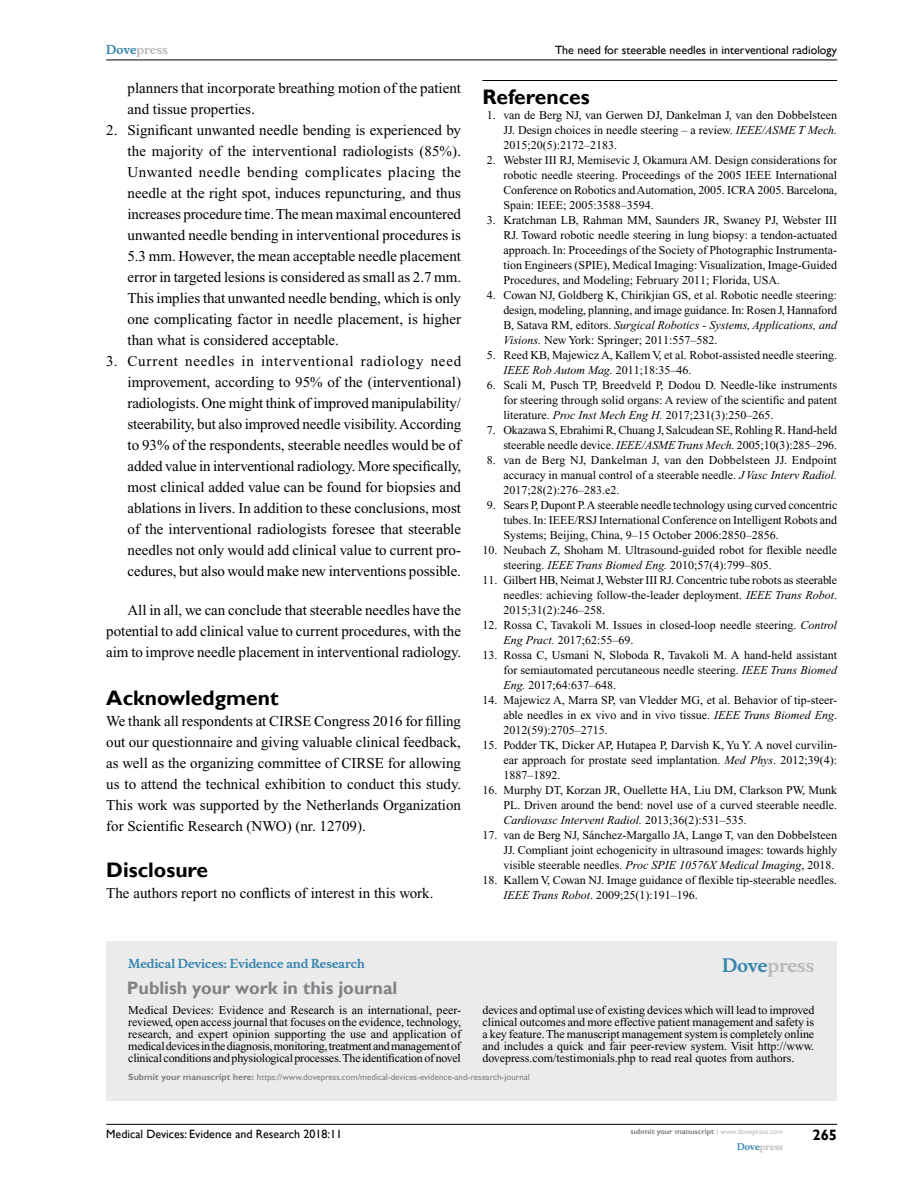
<style>
.page{position:relative;width:918px;height:1188px;background:#fff}
.page>*{position:absolute;margin:0;border:0;box-sizing:border-box;transform-origin:0 0}
.t1{font:700 21px "Gill Sans";color:#000}
.t2{font:700 18px "Gill Sans";color:#808285}
.t3{font:700 18px "Musee";color:#b8babc}
.t4{font:15px/21px "Times New Roman";color:#000;text-align:justify}
.t5{font:700 15px "Gill Sans";color:#000}
.t6{font:12px/15px "Times New Roman";color:#000;text-align:justify}
.t7{font:12px "Gill Sans";color:#000}
.t8{font:700 12px "Musee";color:#3785ad}
.t9{font:700 12px "Musee";color:#b8babc}
.t10{font:9px "Gill Sans";color:#808285}
.t11{font:700 9px "Musee";color:#b8babc}
.t12{font:700 7.5px "Gill Sans";color:#808285}
.s1{color:#3785ad}
.s2{font-style:italic}
.s3{font-weight:700}
.s4{font-weight:400;color:#b8babc}
</style>
<div class="page">
<div style="left:106px;top:941px;width:731px;height:159px;background:#ebebec"></div>
<hr style="left:106px;top:1124px;width:731px;height:1px;background:#000">
<hr style="left:106px;top:60px;width:731px;height:1px;background:#000">
<hr style="left:482px;top:80px;width:355px;height:1px;background:#000">
<p class="t9" style="left:106px;top:43px;width:63px"><span class="s1">Dove</span>press</p>
<p class="t4" style="left:128px;top:77px;width:335px">planners that incorporate breathing motion of the patient and tissue properties.</p>
<p class="t4" style="left:128px;top:119px;width:335px;text-indent:-21px">2. Significant unwanted needle bending is experienced by the majority of the interventional radiologists (85%).<br>Unwanted needle bending complicates placing the needle at the right spot, induces repuncturing, and thus increases procedure time. The mean maximal encountered unwanted needle bending in interventional procedures is 5.3 mm. However, the mean acceptable needle placement error in targeted lesions is considered as small as 2.7 mm.<br>This implies that unwanted needle bending, which is only one complicating factor in needle placement, is higher than what is considered acceptable.</p>
<p class="t4" style="left:128px;top:350px;width:335px;text-indent:-21px">3. Current needles in interventional radiology need improvement, according to 95% of the (interventional) radiologists. One might think of improved manipulability/ steerability, but also improved needle visibility. According to 93% of the respondents, steerable needles would be of added value in interventional radiology. More specifically, most clinical added value can be found for biopsies and ablations in livers. In addition to these conclusions, most of the interventional radiologists foresee that steerable needles not only would add clinical value to current pro&shy;cedures, but also would make new interventions possible.</p>
<p class="t4" style="left:106px;top:599px;width:356px;text-indent:21px">All in all, we can conclude that steerable needles have the potential to add clinical value to current procedures, with the aim to improve needle placement in interventional radiology.</p>
<h1 class="t1" style="left:106px;top:685px;width:174px">Acknowledgment</h1>
<p class="t4" style="left:106px;top:710px;width:356px">We thank all respondents at CIRSE Congress 2016 for filling out our questionnaire and giving valuable clinical feedback, as well as the organizing committee of CIRSE for allowing us to attend the technical exhibition to conduct this study.<br>This work was supported by the Netherlands Organization for Scientific Research (NWO) (nr. 12709).</p>
<h1 class="t1" style="left:106px;top:857px;width:103px">Disclosure</h1>
<p class="t4" style="left:106px;top:883px;width:329px">The authors report no conflicts of interest in this work.</p>
<p class="t7" style="left:555px;top:43px;width:284px">The need for steerable needles in interventional radiology</p>
<h1 class="t1" style="left:482px;top:84px;width:109px">References</h1>
<p class="t6" style="left:503px;top:107px;width:335px;text-indent:-16px">1. van de Berg NJ, van Gerwen DJ, Dankelman J, van den Dobbelsteen JJ. Design choices in needle steering – a review. <span class="s2">IEEE/ASME T Mech.<br></span>2015;20(5):2172–2183.</p>
<p class="t6" style="left:503px;top:152px;width:335px;text-indent:-16px">2. Webster III RJ, Memisevic J, Okamura AM. Design considerations for robotic needle steering. Proceedings of the 2005 IEEE International Conference on Robotics and Automation, 2005. ICRA 2005. Barcelona, Spain: IEEE; 2005:3588–3594.</p>
<p class="t6" style="left:503px;top:212px;width:335px;text-indent:-16px">3. Kratchman LB, Rahman MM, Saunders JR, Swaney PJ, Webster III RJ. Toward robotic needle steering in lung biopsy: a tendon-actuated approach. In: Proceedings of the Society of Photographic Instrumenta&shy;tion Engineers (SPIE), Medical Imaging: Visualization, Image-Guided Procedures, and Modeling; February 2011; Florida, USA.</p>
<p class="t6" style="left:503px;top:287px;width:335px;text-indent:-16px">4. Cowan NJ, Goldberg K, Chirikjian GS, et al. Robotic needle steering: design, modeling, planning, and image guidance. In: Rosen J, Hannaford B, Satava RM, editors. <span class="s2">Surgical Robotics - Systems, Applications, and Visions.</span> New York: Springer; 2011:557–582.</p>
<p class="t6" style="left:503px;top:347px;width:335px;text-indent:-16px">5. Reed KB, Majewicz A, Kallem V, et al. Robot-assisted needle steering.<br><span class="s2">IEEE Rob Autom Mag.</span> 2011;18:35–46.</p>
<p class="t6" style="left:503px;top:377px;width:335px;text-indent:-16px">6. Scali M, Pusch TP, Breedveld P, Dodou D. Needle-like instruments for steering through solid organs: A review of the scientific and patent literature. <span class="s2">Proc Inst Mech Eng H.</span> 2017;231(3):250–265.</p>
<p class="t6" style="left:487px;top:422px;width:352px;text-align:right">7. Okazawa S, Ebrahimi R, Chuang J, Salcudean SE, Rohling R. Hand-held steerable needle device. <span class="s2">IEEE/ASME Trans Mech.</span> 2005;10(3):285–296.</p>
<p class="t6" style="left:503px;top:452px;width:335px;text-indent:-16px">8. van de Berg NJ, Dankelman J, van den Dobbelsteen JJ. Endpoint accuracy in manual control of a steerable needle. <span class="s2">J Vasc Interv Radiol.<br></span>2017;28(2):276–283.e2.</p>
<p class="t6" style="left:503px;top:497px;width:336px;text-indent:-16px">9. Sears P, Dupont P. A steerable needle technology using curved concentric tubes. In: IEEE/RSJ International Conference on Intelligent Robots and Systems; Beijing, China, 9–15 October 2006:2850–2856.</p>
<p class="t6" style="left:503px;top:542px;width:335px;text-indent:-21px">10. Neubach Z, Shoham M. Ultrasound-guided robot for flexible needle steering. <span class="s2">IEEE Trans Biomed Eng.</span> 2010;57(4):799–805.</p>
<p class="t6" style="left:503px;top:572px;width:335px;text-indent:-21px">11. Gilbert HB, Neimat J, Webster III RJ. Concentric tube robots as steerable needles: achieving follow-the-leader deployment. <span class="s2">IEEE Trans Robot</span>.<br>2015;31(2):246–258.</p>
<p class="t6" style="left:503px;top:617px;width:335px;text-indent:-21px">12. Rossa C, Tavakoli M. Issues in closed-loop needle steering. <span class="s2">Control<br>Eng Pract.</span> 2017;62:55–69.</p>
<p class="t6" style="left:503px;top:647px;width:335px;text-indent:-21px">13. Rossa C, Usmani N, Sloboda R, Tavakoli M. A hand-held assistant for semiautomated percutaneous needle steering. <span class="s2">IEEE Trans Biomed Eng.</span> 2017;64:637–648.</p>
<p class="t6" style="left:503px;top:692px;width:335px;text-indent:-21px">14. Majewicz A, Marra SP, van Vledder MG, et al. Behavior of tip-steer&shy;able needles in ex vivo and in vivo tissue. <span class="s2">IEEE Trans Biomed Eng</span>.<br>2012(59):2705–2715.</p>
<p class="t6" style="left:503px;top:737px;width:335px;text-indent:-21px">15. Podder TK, Dicker AP, Hutapea P, Darvish K, Yu Y. A novel curvilin&shy;ear approach for prostate seed implantation. <span class="s2">Med Phys</span>. 2012;39(4):<br>1887–1892.</p>
<p class="t6" style="left:503px;top:782px;width:335px;text-indent:-21px">16. Murphy DT, Korzan JR, Ouellette HA, Liu DM, Clarkson PW, Munk PL. Driven around the bend: novel use of a curved steerable needle.<br><span class="s2">Cardiovasc Intervent Radiol.</span> 2013;36(2):531–535.</p>
<p class="t6" style="left:503px;top:827px;width:335px;text-indent:-21px">17. van de Berg NJ, Sánchez-Margallo JA, Langø T, van den Dobbelsteen JJ. Compliant joint echogenicity in ultrasound images: towards highly visible steerable needles. <span class="s2">Proc SPIE 10576X Medical Imaging</span>, 2018.</p>
<p class="t6" style="left:503px;top:872px;width:335px;text-indent:-21px">18. Kallem V, Cowan NJ. Image guidance of flexible tip-steerable needles.<br><span class="s2">IEEE Trans Robot</span>. 2009;25(1):191–196.</p>
<p class="t8" style="left:128px;top:956px;width:238px">Medical Devices: Evidence and Research</p>
<h2 class="t2" style="left:127px;top:977px;width:272px">Publish your work in this journal</h2>
<h2 class="t3" style="left:722px;top:955px;width:94px"><span class="s1">Dove</span>press</h2>
<p class="t6" style="left:128px;top:1004px;width:334px;line-height:12px">Medical Devices: Evidence and Research is an international, peer&shy;reviewed, open access journal that focuses on the evidence, technology, research, and expert opinion supporting the use and application of medical devices in the diagnosis, monitoring, treatment and management of clinical conditions and physiological processes. The identification of novel</p>
<p class="t6" style="left:482px;top:1004px;width:334px;line-height:12px">devices and optimal use of existing devices which will lead to improved clinical outcomes and more effective patient management and safety is a key feature. The manuscript management system is completely online and includes a quick and fair peer-review system. Visit http://www. dovepress.com/testimonials.php to read real quotes from authors.</p>
<p class="t10" style="left:128px;top:1072px;width:403px"><span class="s3">Submit your manuscript here:</span> https://www.dovepress.com/medical-devices-evidence-and-research-journal</p>
<p class="t7" style="left:106px;top:1127px;width:237px">Medical Devices: Evidence and Research 2018:11</p>
<p class="t12" style="left:631px;top:1127px;width:154px">submit your manuscript <span class="s4">| www.dovepress.com</span></p>
<p class="t11" style="left:737px;top:1141px;width:48px"><span class="s1">Dove</span>press</p>
<p class="t5" style="left:812px;top:1126px;width:26px">265</p>
</div>
